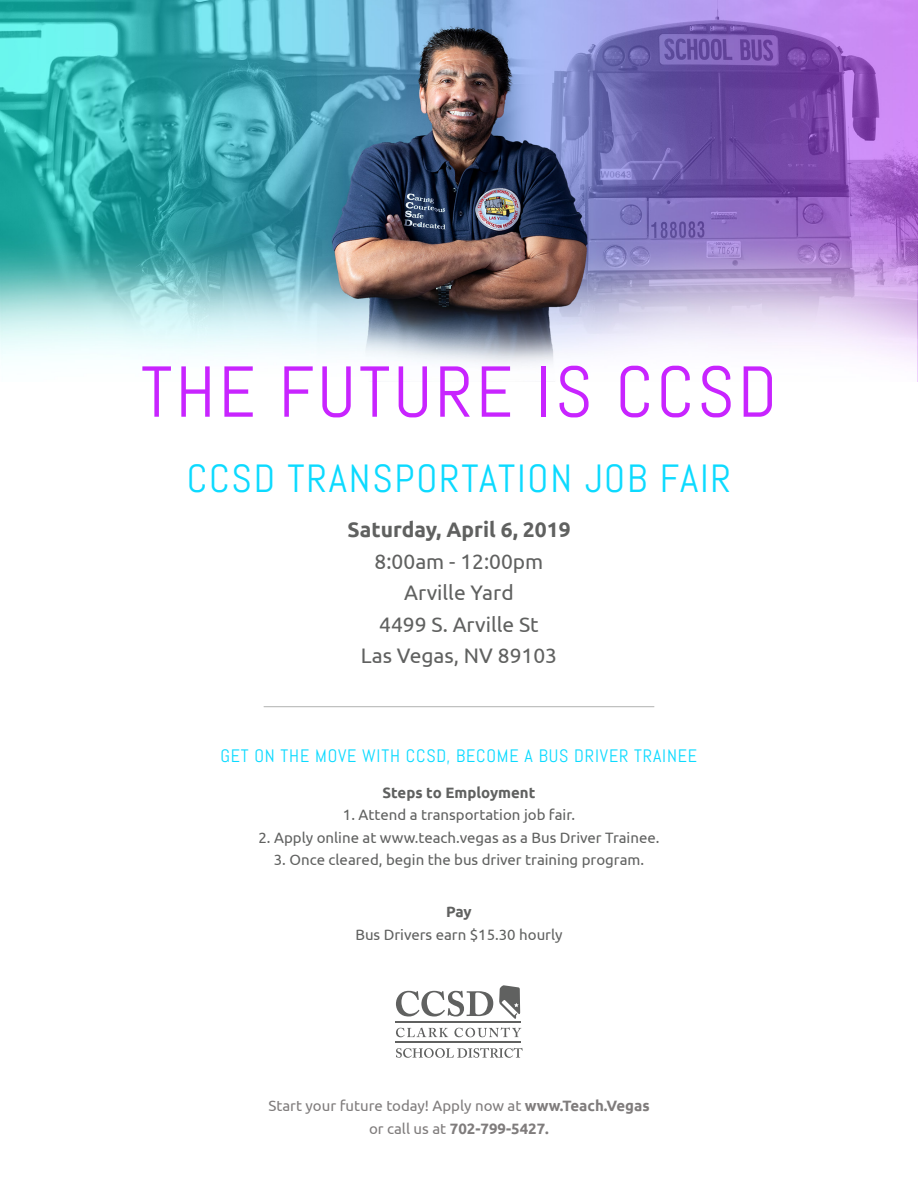
<style>
.page{position:relative;width:918px;height:1188px;background:#fff}
.page>*{position:absolute;margin:0;border:0;box-sizing:border-box;transform-origin:0 0}
.t1{font:71.85px "Abel";letter-spacing:.045em;color:#c824ff}
.t2{font:39.3px "Abel";letter-spacing:.045em;color:#0cdaff}
.t3{font:21px/31.5px "Ubuntu";color:#606160;text-align:center}
.t4{font:700 21px "Ubuntu";color:#606160}
.t5{font:18px "Abel";letter-spacing:.045em;color:#0cdaff}
.t6{font:15px "Ubuntu";color:#606160}
.t7{font:15px "Ubuntu";color:#7f7c7c}
.t8{font:700 15px "Ubuntu";color:#7f7c7c}
.t9{font:700 15px "Ubuntu";color:#606160}
.s1{font-weight:700}
.s2{font-weight:400}
</style>
<div class="page">
<img style="left:0;top:0;width:918px;height:382px">
<hr style="left:395px;top:1022px;width:126px;height:1px;background:#606160">
<hr style="left:395px;top:1042px;width:126px;height:1px;background:#606160">
<svg style="left:396px;top:991px;width:97px;height:26px"></svg>
<svg style="left:396px;top:1027px;width:52px;height:10px"></svg>
<svg style="left:454px;top:1027px;width:67px;height:10px"></svg>
<svg style="left:396px;top:1048px;width:127px;height:10px"></svg>
<svg style="left:499px;top:985px;width:21px;height:34px"></svg>
<hr style="left:264px;top:706px;width:390px;height:1px;background:#606160">
<p class="t1" style="left:141px;top:346px;width:638px">THE FUTURE IS CCSD</p>
<p class="t2" style="left:187px;top:453px;width:546px">CCSD TRANSPORTATION JOB FAIR</p>
<p class="t4" style="left:347px;top:517px;width:225px">Saturday, April 6, 2019</p>
<p class="t3" style="left:375px;top:545px;width:170px">8:00am - 12:00pm<br>Arville Yard</p>
<p class="t3" style="left:379px;top:608px;width:161px">4499 S. Arville St</p>
<p class="t3" style="left:361px;top:640px;width:198px">Las Vegas, NV 89103</p>
<p class="t5" style="left:220px;top:744px;width:478px">GET ON THE MOVE WITH CCSD, BECOME A BUS DRIVER TRAINEE</p>
<p class="t9" style="left:383px;top:783px;width:154px">Steps to Employment</p>
<p class="t6" style="left:343px;top:806px;width:234px">1. Attend a transportation job fair.</p>
<p class="t6" style="left:258px;top:828px;width:403px">2. Apply online at www.teach.vegas as a Bus Driver Trainee.</p>
<p class="t6" style="left:274px;top:851px;width:372px">3. Once cleared, begin the bus driver training program.</p>
<p class="t9" style="left:446px;top:903px;width:27px">Pay</p>
<p class="t6" style="left:355px;top:925px;width:209px">Bus Drivers earn $15.30 hourly</p>
<p class="t7" style="left:268px;top:1097px;width:383px">Start your future today! Apply now at <span class="s1">www.Teach.Vegas</span></p>
<p class="t8" style="left:369px;top:1119px;width:181px"><span class="s2">or call us at</span> 702-799-5427.</p>
</div>
